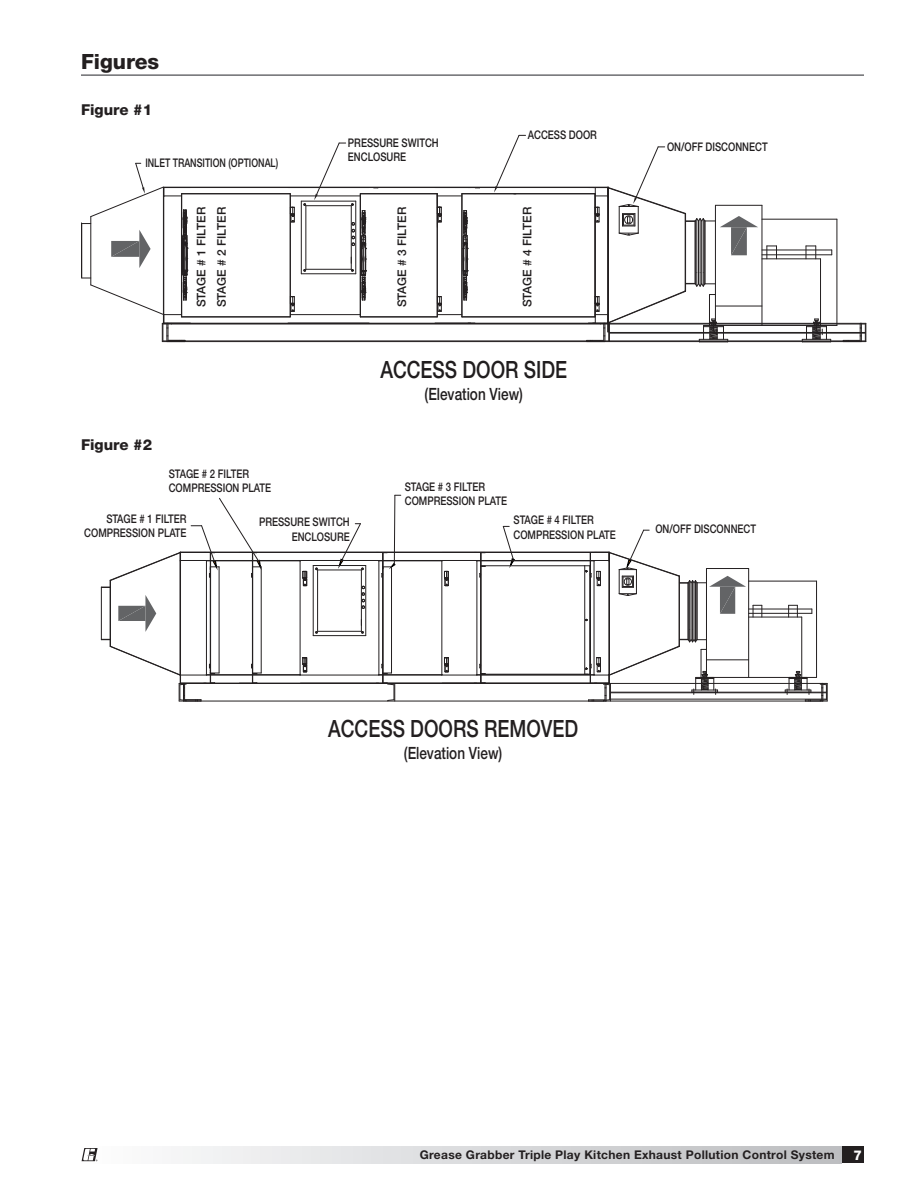
<style>
.page{position:relative;width:918px;height:1188px;background:#fff}
.page>*{position:absolute;margin:0;border:0;box-sizing:border-box;transform-origin:0 0}
.t1{font:500 23.85px "Helvetica Neue LT Std";color:#231f20;scale:.8 1}
.t2{font:500 23.85px "Helvetica Neue LT Std";color:#201d1e;scale:.8 1}
.t3{font:800 21px "Helvetica Neue LT Std";color:#231f20}
.t4{font:500 16.95px "Helvetica Neue LT Std";color:#231f20;scale:.8 1}
.t5{font:500 16.95px "Helvetica Neue LT Std";color:#201d1e;scale:.8 1}
.t6{font:800 15px "Helvetica Neue LT Std";color:#231f20}
.t7{font:800 13.5px "Helvetica Neue LT Std";color:#fff}
.t8{font:700 12px "Helvetica Neue LT Std";letter-spacing:.025em;color:#231f20}
.t9{font:500 11.85px/14.2px "Helvetica Neue LT Std";color:#231f20;scale:.8 1}
.t10{font:500 11.85px/20.2px "Helvetica Neue LT Std";color:#201d1e}
.t11{font:500 11.85px/14.2px "Helvetica Neue LT Std";color:#201d1e;scale:.8 1}
.t12{font:500 11.85px "Helvetica Neue LT Std";color:#201d1e;scale:.75 1}
</style>
<div class="page">
<div style="left:832px;top:1146px;width:32px;height:17px;background:#231f20"></div>
<div style="left:81px;top:1146px;width:760px;height:17px;background:linear-gradient(to right,#fdfdfe,#bcbdc0)"></div>
<svg style="left:82px;top:1148px;width:16px;height:13px"></svg>
<hr style="left:81px;top:74px;width:783px;height:2px;background:#6c6d70">
<svg style="left:101px;top:495px;width:727px;height:207px"></svg>
<svg style="left:81px;top:135px;width:786px;height:208px"></svg>
<h2 class="t3" style="left:81px;top:49px;width:80px">Figures</h2>
<p class="t6" style="left:81px;top:101px;width:73px">Figure #1</p>
<p class="t12" style="left:145px;top:156px;width:179px">INLET TRANSITION (OPTIONAL)</p>
<p class="t11" style="left:348px;top:136px;width:115px">PRESSURE SWITCH<br>ENCLOSURE</p>
<p class="t11" style="left:528px;top:128px;width:88px">ACCESS DOOR</p>
<p class="t10" style="left:191px;top:307px;width:102px;rotate:-90deg">STAGE # 1 FILTER<br>STAGE # 2 FILTER</p>
<p class="t10" style="left:517px;top:307px;width:102px;rotate:-90deg">STAGE # 4 FILTER</p>
<p class="t10" style="left:392px;top:307px;width:102px;rotate:-90deg">STAGE # 3 FILTER</p>
<h1 class="t2" style="left:380px;top:355px;width:235px">ACCESS DOOR SIDE</h1>
<p class="t6" style="left:81px;top:435px;width:73px">Figure #2</p>
<p class="t9" style="left:169px;top:466px;width:129px">STAGE # 2 FILTER<br>COMPRESSION PLATE</p>
<h3 class="t5" style="left:425px;top:384px;width:125px">(Elevation View)</h3>
<p class="t9" style="left:405px;top:479px;width:129px">STAGE # 3 FILTER<br>COMPRESSION PLATE</p>
<p class="t11" style="left:667px;top:139px;width:127px">ON/OFF DISCONNECT</p>
<p class="t9" style="left:84px;top:512px;width:129px;text-align:right">STAGE # 1 FILTER<br>COMPRESSION PLATE</p>
<p class="t9" style="left:259px;top:515px;width:115px;text-align:right">PRESSURE SWITCH<br>ENCLOSURE</p>
<p class="t9" style="left:514px;top:513px;width:129px">STAGE # 4 FILTER<br>COMPRESSION PLATE</p>
<p class="t9" style="left:655px;top:522px;width:127px">ON/OFF DISCONNECT</p>
<h1 class="t1" style="left:328px;top:714px;width:314px">ACCESS DOORS REMOVED</h1>
<h3 class="t4" style="left:404px;top:743px;width:125px">(Elevation View)</h3>
<p class="t8" style="left:420px;top:1147px;width:416px">Grease Grabber Triple Play Kitchen Exhaust Pollution Control System</p>
<p class="t7" style="left:853px;top:1147px;width:10px">7</p>
</div>
